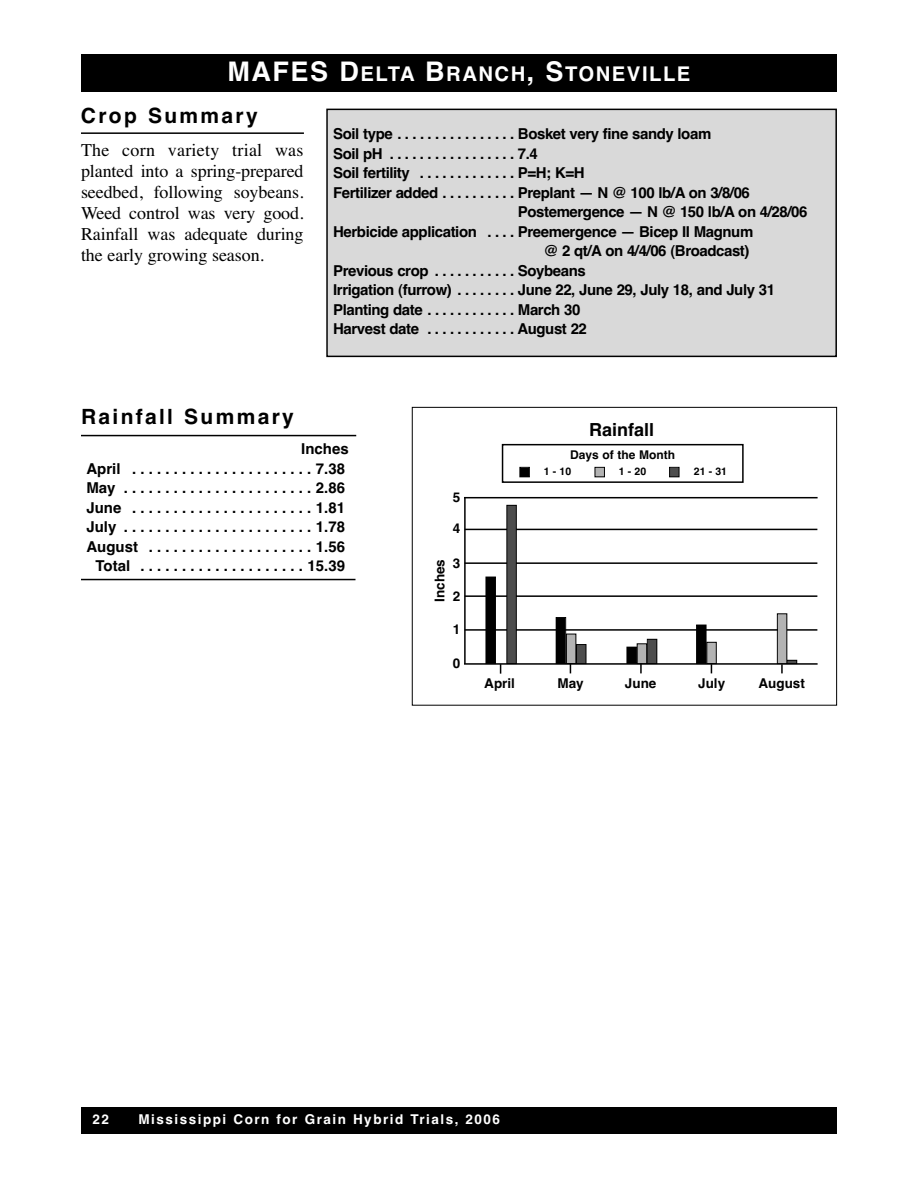
<style>
.page{position:relative;width:918px;height:1188px;background:#fff}
.page>*{position:absolute;margin:0;border:0;box-sizing:border-box;transform-origin:0 0}
.t1{font:700 21px "Helvetica";letter-spacing:.11em;color:#000}
.t2{font:700 20.25px "Helvetica";letter-spacing:.075em;color:#fff}
.t3{font:18px/21px "Times";letter-spacing:-.005em;color:#000;text-align:justify}
.t4{font:700 18px "Helvetica";color:#000}
.t5{font:700 15px "Helvetica";letter-spacing:-.03em;color:#000}
.t6{font:700 15px/19.5px "Helvetica";color:#000;text-align:right}
.t7{font:700 13.5px "Helvetica";letter-spacing:.11em;color:#fff}
.t8{font:700 13.5px "Helvetica";color:#000}
.t9{font:700 12px "Helvetica";color:#000}
.t10{font:700 10.5px "Helvetica";color:#000}
.s1{font-size:27px}
</style>
<div class="page">
<div style="left:81px;top:1107px;width:756px;height:27px;background:#000"></div>
<div style="left:412px;top:407px;width:425px;height:299px;border:1px solid #000"></div>
<div style="left:81px;top:54px;width:756px;height:38px;background:#000"></div>
<hr style="left:81px;top:132px;width:223px;height:2px;background:#000">
<div style="left:328px;top:110px;width:507px;height:246px;background:#d9d9d9"></div>
<div style="left:326px;top:109px;width:511px;height:248px;border:2px solid #000"></div>
<hr style="left:81px;top:435px;width:275px;height:1px;background:#000">
<hr style="left:81px;top:579px;width:275px;height:1px;background:#000">
<hr style="left:464px;top:498px;width:2px;height:166px;background:#000">
<hr style="left:464px;top:663px;width:354px;height:2px;background:#000">
<hr style="left:465px;top:629px;width:352px;height:2px;background:#000">
<hr style="left:465px;top:595px;width:352px;height:2px;background:#000">
<hr style="left:465px;top:562px;width:352px;height:2px;background:#000">
<hr style="left:465px;top:529px;width:352px;height:1px;background:#000">
<hr style="left:464px;top:497px;width:354px;height:1px;background:#000">
<div style="left:502px;top:444px;width:242px;height:39px;border:2px solid #000"></div>
<div style="left:520px;top:468px;width:9px;height:8px;background:#000"></div>
<div style="left:520px;top:467px;width:10px;height:10px;border:1px solid #000"></div>
<div style="left:627px;top:648px;width:9px;height:15px;background:#000"></div>
<div style="left:627px;top:647px;width:10px;height:17px;border:1px solid #000"></div>
<div style="left:697px;top:625px;width:9px;height:38px;background:#000"></div>
<div style="left:696px;top:625px;width:10px;height:39px;border:1px solid #000"></div>
<div style="left:557px;top:618px;width:8px;height:45px;background:#000"></div>
<div style="left:556px;top:617px;width:10px;height:47px;border:1px solid #000"></div>
<div style="left:486px;top:577px;width:9px;height:86px;background:#000"></div>
<div style="left:486px;top:577px;width:10px;height:87px;border:1px solid #000"></div>
<div style="left:595px;top:468px;width:9px;height:8px;background:#b3b3b3"></div>
<div style="left:595px;top:467px;width:10px;height:10px;border:1px solid #000"></div>
<div style="left:567px;top:634px;width:9px;height:29px;background:#b3b3b3"></div>
<div style="left:566px;top:634px;width:10px;height:30px;border:1px solid #000"></div>
<div style="left:648px;top:640px;width:8px;height:23px;background:#4d4d4d"></div>
<div style="left:647px;top:639px;width:10px;height:25px;border:1px solid #000"></div>
<div style="left:670px;top:468px;width:9px;height:8px;background:#4d4d4d"></div>
<div style="left:669px;top:467px;width:10px;height:10px;border:1px solid #000"></div>
<div style="left:707px;top:643px;width:9px;height:20px;background:#b3b3b3"></div>
<div style="left:706px;top:642px;width:11px;height:22px;border:1px solid #000"></div>
<div style="left:638px;top:644px;width:8px;height:19px;background:#b3b3b3"></div>
<div style="left:637px;top:643px;width:10px;height:21px;border:1px solid #000"></div>
<div style="left:787px;top:660px;width:10px;height:4px;border:1px solid #000"></div>
<div style="left:778px;top:614px;width:8px;height:49px;background:#b3b3b3"></div>
<div style="left:777px;top:613px;width:10px;height:51px;border:1px solid #000"></div>
<div style="left:577px;top:645px;width:9px;height:18px;background:#4d4d4d"></div>
<div style="left:576px;top:644px;width:10px;height:20px;border:1px solid #000"></div>
<div style="left:507px;top:506px;width:9px;height:157px;background:#4d4d4d"></div>
<div style="left:506px;top:505px;width:11px;height:159px;border:1px solid #000"></div>
<svg style="left:640px;top:664px;width:2px;height:9px"></svg>
<svg style="left:781px;top:661px;width:15px;height:12px"></svg>
<h2 class="t2" style="left:228px;top:67px;width:464px"><span class="s1">MAFES D</span>ELTA <span class="s1">B</span>RANCH<span class="s1">, S</span>TONEVILLE</h2>
<h1 class="t1" style="left:81px;top:108px;width:178px">Crop Summary</h1>
<p class="t3" style="left:81px;top:141px;width:224px">The corn variety trial was planted into a spring-prepared seedbed, following soybeans.<br>Weed control was very good.<br>Rainfall was adequate during the early growing season.</p>
<p class="t5" style="left:333px;top:128px;width:380px">Soil type . . . . . . . . . . . . . . . . Bosket very fine sandy loam</p>
<p class="t5" style="left:333px;top:148px;width:206px">Soil pH . . . . . . . . . . . . . . . . . 7.4</p>
<p class="t5" style="left:333px;top:167px;width:253px">Soil fertility . . . . . . . . . . . . . P=H; K=H</p>
<p class="t5" style="left:333px;top:187px;width:418px">Fertilizer added . . . . . . . . . . Preplant — N @ 100 lb/A on 3/8/06</p>
<p class="t5" style="left:518px;top:206px;width:291px">Postemergence — N @ 150 lb/A on 4/28/06</p>
<p class="t5" style="left:333px;top:226px;width:422px">Herbicide application . . . . Preemergence — Bicep II Magnum</p>
<p class="t5" style="left:544px;top:245px;width:207px">@ 2 qt/A on 4/4/06 (Broadcast)</p>
<p class="t5" style="left:333px;top:265px;width:254px">Previous crop . . . . . . . . . . . Soybeans</p>
<p class="t5" style="left:333px;top:284px;width:443px">Irrigation (furrow) . . . . . . . . June 22, June 29, July 18, and July 31</p>
<p class="t5" style="left:333px;top:304px;width:249px">Planting date . . . . . . . . . . . . March 30</p>
<p class="t5" style="left:333px;top:323px;width:255px">Harvest date . . . . . . . . . . . . August 22</p>
<h1 class="t1" style="left:81px;top:409px;width:214px">Rainfall Summary</h1>
<p class="t6" style="left:86px;top:440px;width:264px">Inches<br>April . . . . . . . . . . . . . . . . . . . . . . 7.38<br>May . . . . . . . . . . . . . . . . . . . . . . . 2.86<br>June . . . . . . . . . . . . . . . . . . . . . . 1.81<br>July . . . . . . . . . . . . . . . . . . . . . . . 1.78<br>August . . . . . . . . . . . . . . . . . . . . 1.56<br>Total . . . . . . . . . . . . . . . . . . . . 15.39</p>
<p class="t8" style="left:435px;top:602px;width:44px;rotate:-90deg">Inches</p>
<p class="t8" style="left:453px;top:492px;width:9px">5</p>
<p class="t8" style="left:453px;top:524px;width:9px">4</p>
<p class="t8" style="left:453px;top:558px;width:9px">3</p>
<p class="t8" style="left:453px;top:591px;width:9px">2</p>
<p class="t8" style="left:453px;top:624px;width:9px">1</p>
<p class="t8" style="left:453px;top:659px;width:9px">0</p>
<p class="t4" style="left:589px;top:423px;width:66px">Rainfall</p>
<p class="t9" style="left:570px;top:450px;width:106px">Days of the Month</p>
<p class="t10" style="left:544px;top:468px;width:29px">1 - 10</p>
<p class="t10" style="left:619px;top:468px;width:29px">1 - 20</p>
<p class="t10" style="left:694px;top:468px;width:35px">21 - 31</p>
<p class="t8" style="left:484px;top:678px;width:32px">April</p>
<p class="t8" style="left:558px;top:678px;width:28px">May</p>
<p class="t8" style="left:625px;top:678px;width:33px">June</p>
<p class="t8" style="left:698px;top:678px;width:29px">July</p>
<p class="t8" style="left:758px;top:678px;width:48px">August</p>
<p class="t7" style="left:92px;top:1115px;width:18px">22</p>
<p class="t7" style="left:139px;top:1115px;width:363px">Mississippi Corn for Grain Hybrid Trials, 2006</p>
</div>
